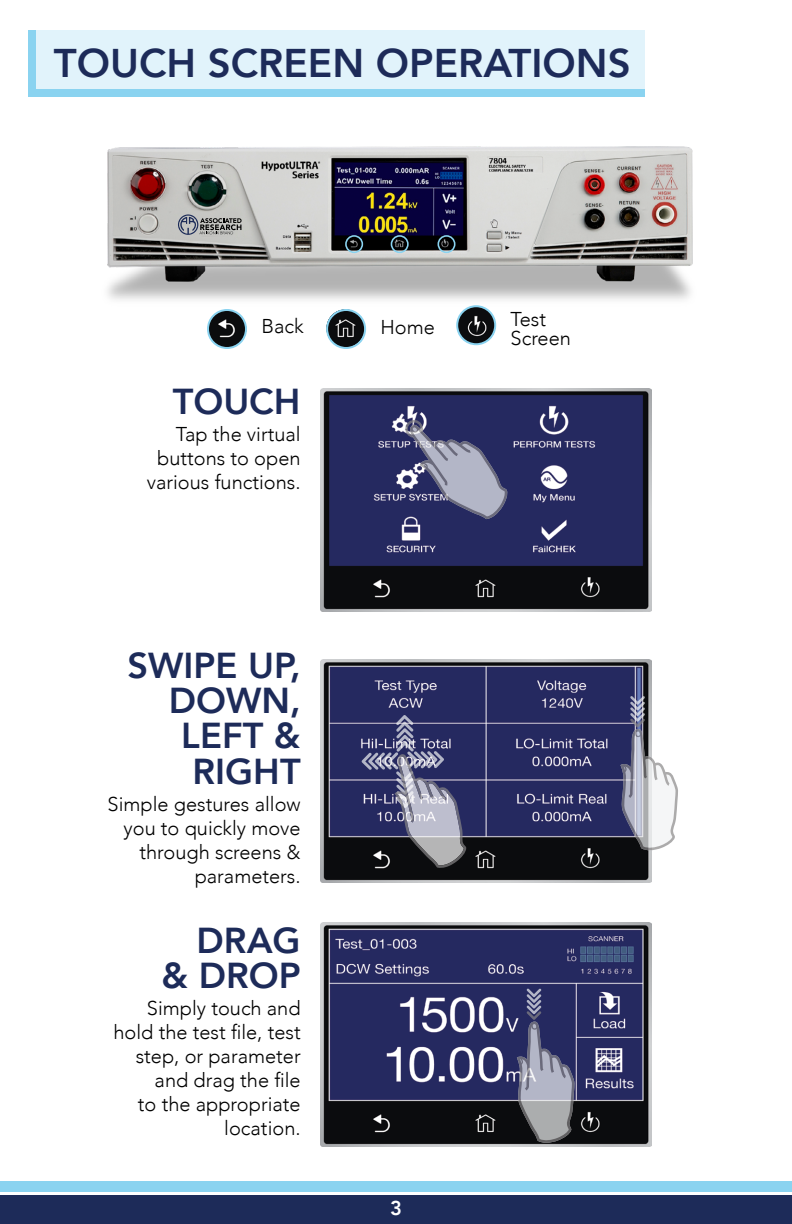
<style>
.page{position:relative;width:792px;height:1224px;background:#fff}
.page>*{position:absolute;margin:0;border:0;box-sizing:border-box;transform-origin:0 0}
.t1{font:800 40px "Avenir";color:#1d2b59}
.t2{font:800 36px/35.2px "Avenir";color:#1d2b59;text-align:right}
.t3{font:300 20px/24px "Avenir";color:#000101;text-align:right}
.t4{font:800 20px "Avenir";color:#fff}
</style>
<div class="page">
<div style="left:29px;top:30px;width:616px;height:67px;background:#8ad3f0"></div>
<div style="left:37px;top:30px;width:608px;height:59px;background:#e1f3fb"></div>
<div style="left:0;top:1196px;width:792px;height:28px;background:#1d2b59"></div>
<div style="left:0;top:1181px;width:792px;height:10px;background:#8ad3f0"></div>
<img style="left:107px;top:146px;width:586px;height:189px">
<div style="left:345px;top:235px;width:18px;height:18px;border:2px solid #8ad3f0;border-radius:50%"></div>
<div style="left:391px;top:235px;width:18px;height:18px;border:2px solid #8ad3f0;border-radius:50%"></div>
<div style="left:438px;top:235px;width:18px;height:18px;border:2px solid #8ad3f0;border-radius:50%"></div>
<img style="left:208px;top:310px;width:38px;height:38px;border-radius:19px">
<div style="left:207px;top:309px;width:40px;height:40px;border:2px solid #8ad3f0;border-radius:50%"></div>
<img style="left:326px;top:309px;width:38px;height:38px;border-radius:19px">
<div style="left:326px;top:309px;width:40px;height:40px;border:2px solid #8ad3f0;border-radius:50%"></div>
<img style="left:457px;top:306px;width:38px;height:38px;border-radius:19px">
<div style="left:456px;top:305px;width:40px;height:40px;border:2px solid #8ad3f0;border-radius:50%"></div>
<img style="left:320px;top:388px;width:331px;height:224px">
<img style="left:320px;top:659px;width:331px;height:224px">
<img style="left:320px;top:922px;width:331px;height:224px">
<svg style="left:362px;top:715px;width:104px;height:153px;background:#5b5c7c"></svg>
<svg style="left:517px;top:989px;width:58px;height:154px;background:#666883"></svg>
<svg style="left:620px;top:696px;width:58px;height:154px"></svg>
<svg style="left:405px;top:419px;width:103px;height:100px;background:#65688c"></svg>
<svg style="left:178px;top:214px;width:64px;height:21px"></svg>
<h1 class="t1" style="left:54px;top:32px;width:578px">TOUCH SCREEN OPERATIONS</h1>
<p class="t3" style="left:261px;top:314px;width:44px">Back</p>
<p class="t3" style="left:381px;top:315px;width:56px">Home</p>
<p class="t3" style="left:511px;top:309px;width:62px;line-height:19.2px;text-align:left">Test<br>Screen</p>
<h2 class="t2" style="left:173px;top:384px;width:129px">TOUCH</h2>
<p class="t3" style="left:147px;top:422px;width:155px">Tap the virtual buttons to open various functions.</p>
<h2 class="t2" style="left:127px;top:648px;width:175px">SWIPE UP,<br>DOWN,<br>LEFT &amp;<br>RIGHT</h2>
<p class="t3" style="left:108px;top:792px;width:195px">Simple gestures allow you to quickly move through screens &amp; parameters.</p>
<h2 class="t2" style="left:161px;top:923px;width:141px">DRAG &amp; DROP</h2>
<p class="t3" style="left:114px;top:997px;width:189px">Simply touch and hold the test file, test step, or parameter and drag the file<br>to the appropriate location.</p>
<p class="t4" style="left:390px;top:1193px;width:13px">3</p>
</div>
